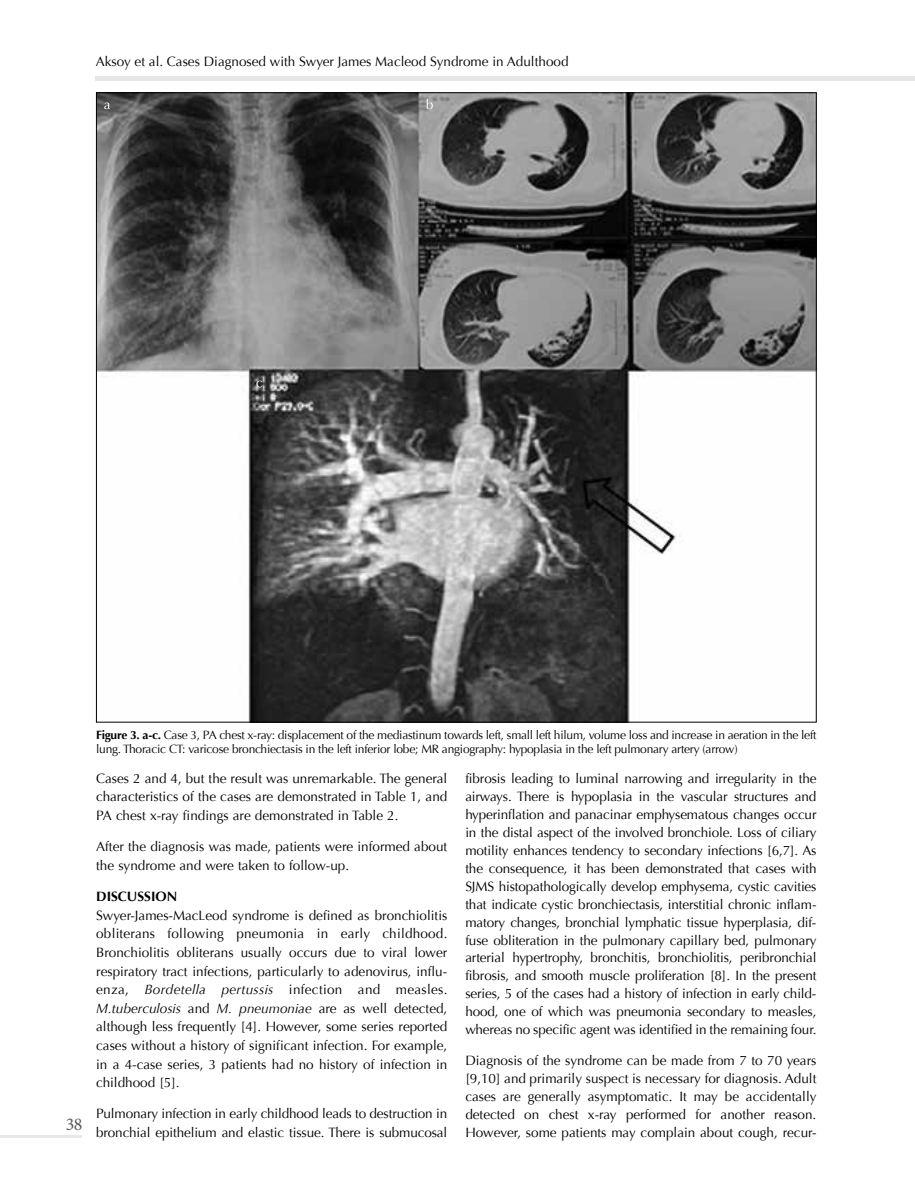
<style>
.page{position:relative;width:915px;height:1191px;background:#fff}
.page>*{position:absolute;margin:0;border:0;box-sizing:border-box;transform-origin:0 0}
.t1{font:18px "Minion Pro";color:#58595b}
.t2{font:13.5px/18px "Optima";color:#000;text-align:justify}
.t3{font:700 13.5px "Optima";color:#000}
.t4{font:12px/14.4px "Optima";letter-spacing:-.02em;color:#000}
.s1{font-weight:700}
.s2{font-style:italic}
</style>
<div class="page">
<hr style="left:0;top:1135px;width:82px;height:3px;background:#e6e7e8">
<hr style="left:96px;top:77px;width:818px;height:4px;background:#e6e7e8">
<img style="left:98px;top:94px;width:716px;height:626px">
<svg style="left:104px;top:102px;width:6px;height:7px"></svg>
<svg style="left:426px;top:99px;width:6px;height:10px"></svg>
<svg style="left:256px;top:381px;width:6px;height:6px"></svg>
<p class="t2" style="left:96px;top:53px;width:474px">Aksoy et al. Cases Diagnosed with Swyer James Macleod Syndrome in Adulthood</p>
<h1 class="t1" style="left:66px;top:1112px;width:18px">38</h1>
<p class="t4" style="left:96px;top:727px;width:721px"><span class="s1">Figure 3. a-c.</span> Case 3, PA chest x-ray: displacement of the mediastinum towards left, small left hilum, volume loss and increase in aeration in the left lung. Thoracic CT: varicose bronchiectasis in the left inferior lobe; MR angiography: hypoplasia in the left pulmonary artery (arrow)</p>
<p class="t2" style="left:96px;top:769px;width:352px;line-height:18.6px">Cases 2 and 4, but the result was unremarkable. The general characteristics of the cases are demonstrated in Table 1, and PA chest x-ray findings are demonstrated in Table 2.</p>
<p class="t2" style="left:96px;top:837px;width:352px;line-height:18.6px">After the diagnosis was made, patients were informed about the syndrome and were taken to follow-up.</p>
<p class="t3" style="left:96px;top:888px;width:82px">DISCUSSION</p>
<p class="t2" style="left:96px;top:906px;width:352px;line-height:18.6px">Swyer-James-MacLeod syndrome is defined as bronchiolitis obliterans following pneumonia in early childhood.<br>Bronchiolitis obliterans usually occurs due to viral lower respiratory tract infections, particularly to adenovirus, influ&shy;enza, <span class="s2">Bordetella pertussis</span> infection and measles.<br><span class="s2">M.tuberculosis</span> and <span class="s2">M. pneumoniae</span> are as well detected, although less frequently [4]. However, some series reported cases without a history of significant infection. For example, in a 4-case series, 3 patients had no history of infection in childhood [5].</p>
<p class="t2" style="left:96px;top:1104px;width:352px;line-height:18.6px">Pulmonary infection in early childhood leads to destruction in bronchial epithelium and elastic tissue. There is submucosal</p>
<p class="t2" style="left:465px;top:769px;width:352px">fibrosis leading to luminal narrowing and irregularity in the airways. There is hypoplasia in the vascular structures and hyperinflation and panacinar emphysematous changes occur in the distal aspect of the involved bronchiole. Loss of ciliary motility enhances tendency to secondary infections [6,7]. As the consequence, it has been demonstrated that cases with SJMS histopathologically develop emphysema, cystic cavities that indicate cystic bronchiectasis, interstitial chronic inflam&shy;matory changes, bronchial lymphatic tissue hyperplasia, dif&shy;fuse obliteration in the pulmonary capillary bed, pulmonary arterial hypertrophy, bronchitis, bronchiolitis, peribronchial fibrosis, and smooth muscle proliferation [8]. In the present series, 5 of the cases had a history of infection in early child&shy;hood, one of which was pneumonia secondary to measles, whereas no specific agent was identified in the remaining four.</p>
<p class="t2" style="left:465px;top:1051px;width:352px">Diagnosis of the syndrome can be made from 7 to 70 years [9,10] and primarily suspect is necessary for diagnosis. Adult cases are generally asymptomatic. It may be accidentally detected on chest x-ray performed for another reason.<br>However, some patients may complain about cough, recur-</p>
</div>
